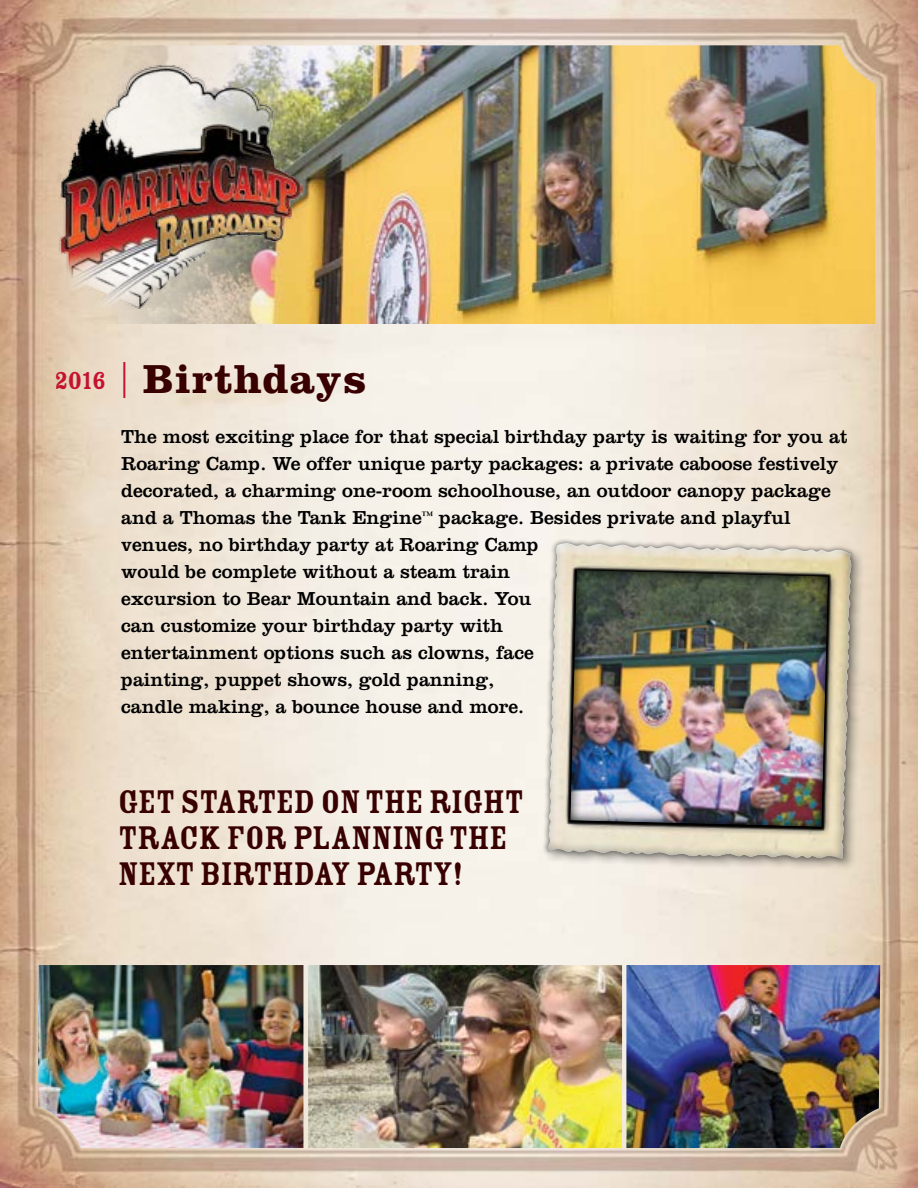
<style>
.page{position:relative;width:918px;height:1188px;background:#fff}
.page>*{position:absolute;margin:0;border:0;box-sizing:border-box;transform-origin:0 0}
.t1{font:700 42px "Clarendon LT Std";letter-spacing:.025em;color:#380000}
.t2{font:36px/36px "Rosewood Std Fill";letter-spacing:-.025em;color:#380000}
.t3{font:19.5px/27px "Clarendon LT Std";color:#000}
.s1{font-family:"Rosewood Std Fill";font-weight:400;font-size:27px;color:#c41230}
.s2{font-weight:300;font-size:36px;color:#c41230}
</style>
<div class="page">
<img style="left:0;top:0;width:918px;height:1188px">
<img style="left:70px;top:45px;width:805px;height:279px">
<img style="left:58px;top:65px;width:244px;height:244px">
<svg style="left:510px;top:515px;width:367px;height:360px;background:#f2ebdf"></svg>
<svg style="left:528px;top:523px;width:341px;height:336px;background:#f0e9de"></svg>
<svg style="left:531px;top:545px;width:341px;height:329px;background:#ddd4c4"></svg>
<img style="left:558px;top:560px;width:283px;height:268px">
<img style="left:308px;top:965px;width:314px;height:183px">
<img style="left:626px;top:965px;width:254px;height:183px">
<img style="left:38px;top:965px;width:265px;height:183px">
<h1 class="t1" style="left:54px;top:354px;width:314px"><span class="s1">2016</span> <span class="s2">|</span> Birthdays</h1>
<p class="t3" style="left:121px;top:423px;width:728px">The most exciting place for that special birthday party is waiting for you at Roaring Camp. We offer unique party packages: a private caboose festively decorated, a charming one-room schoolhouse, an outdoor canopy package and a Thomas the Tank Engine<sup>™</sup> package. Besides private and playful venues, no birthday party at Roaring Camp<br>would be complete without a steam train<br>excursion to Bear Mountain and back. You<br>can customize your birthday party with<br>entertainment options such as clowns, face<br>painting, puppet shows, gold panning,<br>candle making, a bounce house and more.</p>
<h2 class="t2" style="left:118px;top:784px;width:408px">GET STARTED ON THE RIGHT<br>TRACK FOR PLANNING THE<br>NEXT BIRTHDAY PARTY!</h2>
</div>
